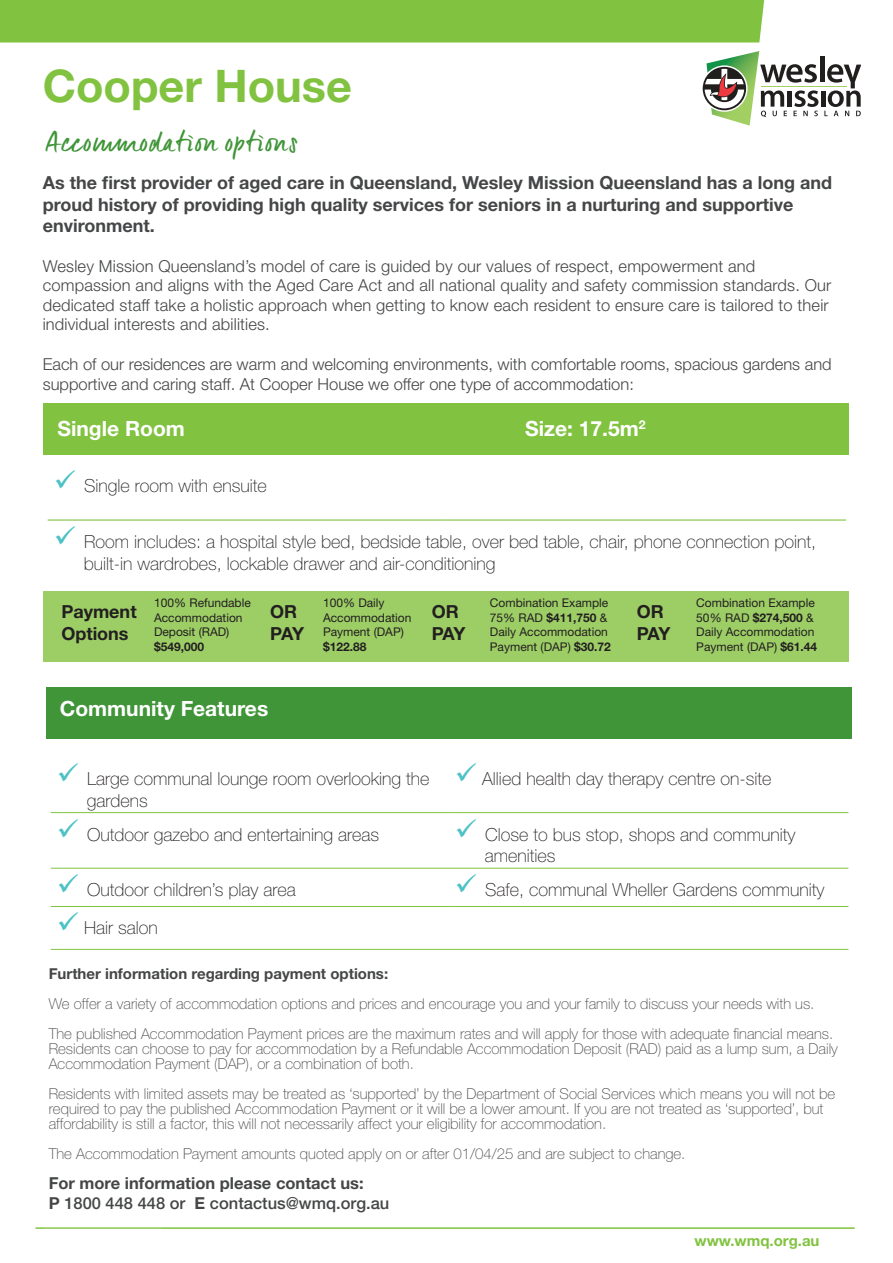
<style>
.page{position:relative;width:893px;height:1263px;background:#fff}
.page>*{position:absolute;margin:0;border:0;box-sizing:border-box;transform-origin:0 0}
.t1{font:700 45px "Helvetica Neue LT Std";color:#81c340}
.t2{font:25.5px "Epistula";letter-spacing:.05em;color:#3f9537}
.t3{font:700 21px "Helvetica Neue LT Std";color:#fff}
.t4{font:100 18px/21.6px "Helvetica Neue LT Std";color:#231f20}
.t5{font:700 18px/21.6px "Helvetica Neue LT Std";color:#454647}
.t6{font:700 18px/21.6px "Helvetica Neue LT Std";color:#231f20}
.t7{font:300 16.5px/19.6px "Helvetica Neue LT Std";letter-spacing:.01em;color:#454647}
.t8{font:700 16.5px/19.8px "Helvetica Neue LT Std";color:#454647}
.t9{font:100 15px/15px "Helvetica Neue LT Std";color:#454647}
.t10{font:700 15px "Helvetica Neue LT Std";color:#454647}
.t11{font:700 15px "Helvetica Neue LT Std";color:#81c340}
.t12{font:12px/14.4px "Helvetica Neue LT Std";color:#231f20}
.t13{font:700 12px "Helvetica Neue LT Std";color:#231f20}
.s1{color:#4dc2c6}
.s2{font-weight:700}
.s3{font-weight:500}
</style>
<div class="page">
<hr style="left:821px;top:91px;width:4px;height:16px;background:#211e1e">
<hr style="left:820px;top:57px;width:4px;height:25px;background:#211e1e">
<svg style="left:824px;top:64px;width:36px;height:52px"></svg>
<hr style="left:761px;top:86px;width:85px;height:1px;background:#a2cf61">
<svg style="left:703px;top:51px;width:115px;height:75px"></svg>
<div style="left:0;top:0;width:765px;height:43px;background:#81c340"></div>
<hr style="left:35px;top:1227px;width:820px;height:2px;background:#81c340">
<div style="left:43px;top:591px;width:806px;height:70px;background:#9dce66"></div>
<hr style="left:48px;top:519px;width:399px;height:2px;background:#81c340">
<hr style="left:447px;top:519px;width:399px;height:2px;background:#81c340">
<div style="left:43px;top:403px;width:806px;height:52px;background:#81c340"></div>
<hr style="left:51px;top:812px;width:398px;height:1px;background:#81c340">
<hr style="left:449px;top:812px;width:399px;height:1px;background:#81c340">
<hr style="left:51px;top:868px;width:398px;height:1px;background:#81c340">
<hr style="left:449px;top:868px;width:399px;height:1px;background:#81c340">
<hr style="left:51px;top:906px;width:398px;height:1px;background:#81c340">
<hr style="left:449px;top:906px;width:399px;height:1px;background:#81c340">
<hr style="left:51px;top:949px;width:398px;height:1px;background:#81c340">
<hr style="left:449px;top:949px;width:399px;height:1px;background:#81c340">
<div style="left:46px;top:687px;width:806px;height:51px;background:#3f9537"></div>
<h1 class="t1" style="left:43px;top:58px;width:311px">Cooper House</h1>
<h2 class="t2" style="left:45px;top:127px;width:254px">Accommodation options</h2>
<p class="t5" style="left:43px;top:171px;width:791px">As the first provider of aged care in Queensland, Wesley Mission Queensland has a long and proud history of providing high quality services for seniors in a nurturing and supportive environment.</p>
<p class="t7" style="left:43px;top:256px;width:790px">Wesley Mission Queensland’s model of care is guided by our values of respect, empowerment and compassion and aligns with the Aged Care Act and all national quality and safety commission standards. Our dedicated staff take a holistic approach when getting to know each resident to ensure care is tailored to their individual interests and abilities.</p>
<p class="t7" style="left:43px;top:354px;width:790px">Each of our residences are warm and welcoming environments, with comfortable rooms, spacious gardens and supportive and caring staff. At Cooper House we offer one type of accommodation:</p>
<h3 class="t3" style="left:57px;top:416px;width:129px">Single Room</h3>
<h3 class="t3" style="left:525px;top:416px;width:122px">Size: 17.5m<sup>2</sup></h3>
<p class="t4" style="left:54px;top:475px;width:215px"><span class="s1">✓</span> Single room with ensuite</p>
<p class="t4" style="left:84px;top:531px;width:734px;text-indent:-30px"><span class="s1">✓</span> Room includes: a hospital style bed, bedside table, over bed table, chair, phone connection point, built-in wardrobes, lockable drawer and air-conditioning</p>
<p class="t6" style="left:61px;top:601px;width:77px">Payment<br>Options</p>
<p class="t12" style="left:154px;top:596px;width:98px">100% Refundable<br>Accommodation<br>Deposit (RAD)</p>
<p class="t13" style="left:154px;top:639px;width:52px">$549,000</p>
<p class="t6" style="left:270px;top:601px;width:35px">OR<br>PAY</p>
<p class="t6" style="left:432px;top:601px;width:35px">OR<br>PAY</p>
<p class="t12" style="left:696px;top:596px;width:122px">Combination Example<br>50% RAD <span class="s2">$274,500</span> &amp;<br>Daily Accommodation<br>Payment (DAP) <span class="s2">$61.44</span></p>
<p class="t12" style="left:490px;top:596px;width:122px">Combination Example<br>75% RAD <span class="s2">$411,750</span> &amp;<br>Daily Accommodation<br>Payment (DAP) <span class="s2">$30.72</span></p>
<p class="t12" style="left:323px;top:596px;width:90px">100% Daily<br>Accommodation<br>Payment (DAP)</p>
<p class="t13" style="left:323px;top:639px;width:45px">$122.88</p>
<p class="t6" style="left:637px;top:601px;width:35px">OR<br>PAY</p>
<h3 class="t3" style="left:60px;top:695px;width:210px">Community Features</h3>
<p class="t4" style="left:87px;top:768px;width:344px;text-indent:-30px"><span class="s1">✓</span> Large communal lounge room overlooking the gardens</p>
<p class="t4" style="left:455px;top:768px;width:318px"><span class="s1">✓</span> Allied health day therapy centre on-site</p>
<p class="t4" style="left:57px;top:823px;width:324px"><span class="s1">✓</span> Outdoor gazebo and entertaining areas</p>
<p class="t4" style="left:485px;top:823px;width:312px;text-indent:-30px"><span class="s1">✓</span> Close to bus stop, shops and community amenities</p>
<p class="t4" style="left:57px;top:879px;width:241px"><span class="s1">✓</span> Outdoor children’s play area</p>
<p class="t4" style="left:455px;top:879px;width:371px"><span class="s1">✓</span> Safe, communal Wheller Gardens community</p>
<p class="t4" style="left:57px;top:917px;width:103px"><span class="s1">✓</span> Hair salon</p>
<p class="t10" style="left:49px;top:964px;width:341px">Further information regarding payment options:</p>
<p class="t9" style="left:49px;top:988px;width:786px;line-height:30px">We offer a variety of accommodation options and prices and encourage you and your family to discuss your needs with us.<br>The published Accommodation Payment prices are the maximum rates and will apply for those with adequate financial means.</p>
<p class="t9" style="left:49px;top:1041px;width:791px">Residents can choose to pay for accommodation by a Refundable Accommodation Deposit (RAD) paid as a lump sum, a Daily<br>Accommodation Payment (DAP), or a combination of both.</p>
<p class="t9" style="left:49px;top:1086px;width:788px">Residents with limited assets may be treated as ‘supported’ by the Department of Social Services which means you will not be required to pay the published Accommodation Payment or it will be a lower amount. If you are not treated as ‘supported’, but affordability is still a factor, this will not necessarily affect your eligibility for accommodation.</p>
<p class="t9" style="left:49px;top:1146px;width:638px">The Accommodation Payment amounts quoted apply on or after 01/04/25 and are subject to change.</p>
<p class="t8" style="left:49px;top:1173px;width:342px">For more information please contact us:<br>P <span class="s3">1800 448 448 or</span> E <span class="s3">contactus@wmq.org.au</span></p>
<p class="t11" style="left:694px;top:1231px;width:126px">www.wmq.org.au</p>
</div>
